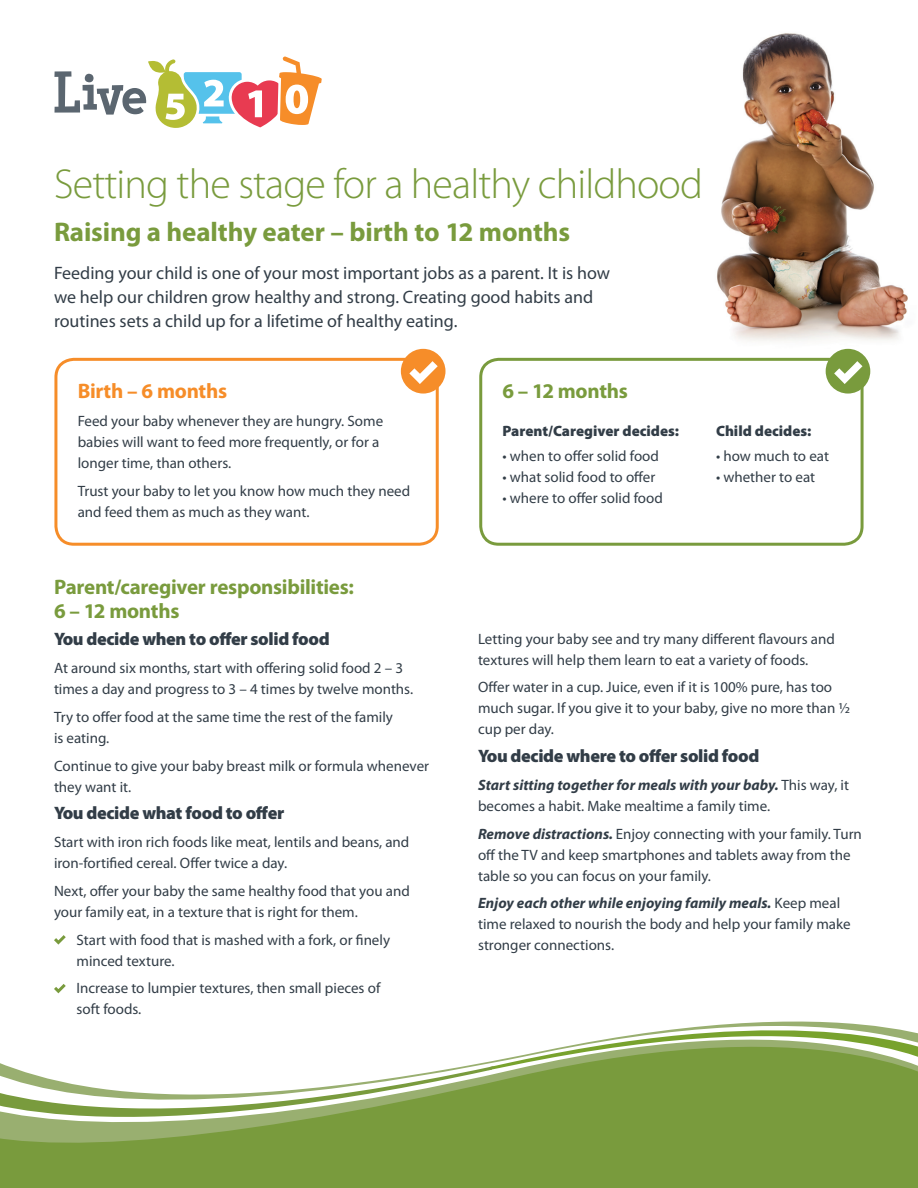
<style>
.page{position:relative;width:918px;height:1188px;background:#fff}
.page>*{position:absolute;margin:0;border:0;box-sizing:border-box;transform-origin:0 0}
.t1{font:300 42px "Myriad Pro";letter-spacing:-.02em;color:#799b3d}
.t2{font:700 27px "Myriad Pro";letter-spacing:-.005em;color:#799b3d}
.t3{font:700 21px/24px "Myriad Pro";letter-spacing:-.015em;color:#799b3d}
.t4{font:700 21px "Myriad Pro";letter-spacing:-.015em;color:#f68d29}
.t5{font:18px/24px "Myriad Pro";color:#323d47}
.t6{font:900 18px "Myriad Pro";letter-spacing:-.02em;color:#323d47}
.t7{font:15px/21px "Myriad Pro";color:#323d47}
.t8{font:900 15px "Myriad Pro";color:#323d47}
.s1{font-weight:700;font-style:italic}
</style>
<div class="page">
<img style="left:714px;top:33px;width:194px;height:348px">
<svg style="left:54px;top:56px;width:268px;height:72px"></svg>
<svg style="left:54px;top:935px;width:12px;height:10px"></svg>
<svg style="left:54px;top:984px;width:12px;height:9px"></svg>
<div style="left:54px;top:358px;width:385px;height:188px;border:3px solid #f68d29;border-radius:18px"></div>
<div style="left:481px;top:359px;width:381px;height:185px;background:#fff;border-radius:18px"></div>
<div style="left:479px;top:358px;width:385px;height:188px;border:3px solid #799b3d;border-radius:18px"></div>
<div style="left:401px;top:349px;width:45px;height:45px;background:#f68d29;border-radius:50%"></div>
<svg style="left:409px;top:361px;width:29px;height:23px"></svg>
<div style="left:826px;top:349px;width:44px;height:45px;background:#799b3d;border-radius:50%"></div>
<svg style="left:834px;top:361px;width:29px;height:23px"></svg>
<div style="left:0;top:1129px;width:918px;height:59px;background:#799b3d"></div>
<svg style="left:0;top:1062px;width:918px;height:67px;background:#83a24b"></svg>
<svg style="left:488px;top:1021px;width:430px;height:51px"></svg>
<svg style="left:0;top:1066px;width:494px;height:92px"></svg>
<h1 class="t1" style="left:54px;top:159px;width:650px">Setting the stage for a healthy childhood</h1>
<h2 class="t2" style="left:54px;top:215px;width:518px">Raising a healthy eater – birth to 12 months</h2>
<p class="t5" style="left:54px;top:261px;width:558px">Feeding your child is one of your most important jobs as a parent. It is how we help our children grow healthy and strong. Creating good habits and routines sets a child up for a lifetime of healthy eating.</p>
<h3 class="t4" style="left:78px;top:378px;width:151px">Birth – 6 months</h3>
<p class="t7" style="left:78px;top:410px;width:307px">Feed your baby whenever they are hungry. Some babies will want to feed more frequently, or for a longer time, than others.</p>
<p class="t7" style="left:78px;top:480px;width:334px">Trust your baby to let you know how much they need and feed them as much as they want.</p>
<h3 class="t3" style="left:54px;top:574px;width:301px">Parent/caregiver responsibilities:<br>6 – 12 months</h3>
<p class="t6" style="left:54px;top:627px;width:277px">You decide when to offer solid food</p>
<p class="t7" style="left:54px;top:657px;width:361px">At around six months, start with offering solid food 2 – 3 times a day and progress to 3 – 4 times by twelve months.</p>
<p class="t7" style="left:54px;top:706px;width:340px">Try to offer food at the same time the rest of the family is eating.</p>
<p class="t7" style="left:54px;top:755px;width:377px">Continue to give your baby breast milk or formula whenever they want it.</p>
<p class="t6" style="left:54px;top:801px;width:232px">You decide what food to offer</p>
<p class="t7" style="left:54px;top:831px;width:357px">Start with iron rich foods like meat, lentils and beans, and iron-fortified cereal. Offer twice a day.</p>
<p class="t7" style="left:54px;top:880px;width:357px">Next, offer your baby the same healthy food that you and your family eat, in a texture that is right for them.</p>
<p class="t7" style="left:76px;top:929px;width:315px">Start with food that is mashed with a fork, or finely minced texture.</p>
<p class="t7" style="left:76px;top:978px;width:305px">Increase to lumpier textures, then small pieces of soft foods.</p>
<h3 class="t3" style="left:502px;top:379px;width:127px">6 – 12 months</h3>
<p class="t8" style="left:502px;top:421px;width:178px">Parent/Caregiver decides:</p>
<p class="t8" style="left:716px;top:421px;width:97px">Child decides:</p>
<p class="t7" style="left:502px;top:445px;width:158px">• when to offer solid food</p>
<p class="t7" style="left:502px;top:466px;width:154px">• what solid food to offer</p>
<p class="t7" style="left:502px;top:487px;width:162px">• where to offer solid food</p>
<p class="t7" style="left:716px;top:445px;width:115px">• how much to eat</p>
<p class="t7" style="left:716px;top:466px;width:101px">• whether to eat</p>
<p class="t7" style="left:478px;top:628px;width:358px">Letting your baby see and try many different flavours and textures will help them learn to eat a variety of foods.</p>
<p class="t7" style="left:478px;top:677px;width:373px">Offer water in a cup. Juice, even if it is 100% pure, has too much sugar. If you give it to your baby, give no more than ½ cup per day.</p>
<p class="t6" style="left:478px;top:744px;width:283px">You decide where to offer solid food</p>
<p class="t7" style="left:478px;top:774px;width:373px"><span class="s1">Start sitting together for meals with your baby.</span> This way, it becomes a habit. Make mealtime a family time.</p>
<p class="t7" style="left:478px;top:823px;width:385px"><span class="s1">Remove distractions.</span> Enjoy connecting with your family. Turn off the TV and keep smartphones and tablets away from the table so you can focus on your family.</p>
<p class="t7" style="left:478px;top:893px;width:374px"><span class="s1">Enjoy each other while enjoying family meals.</span> Keep meal time relaxed to nourish the body and help your family make stronger connections.</p>
</div>
